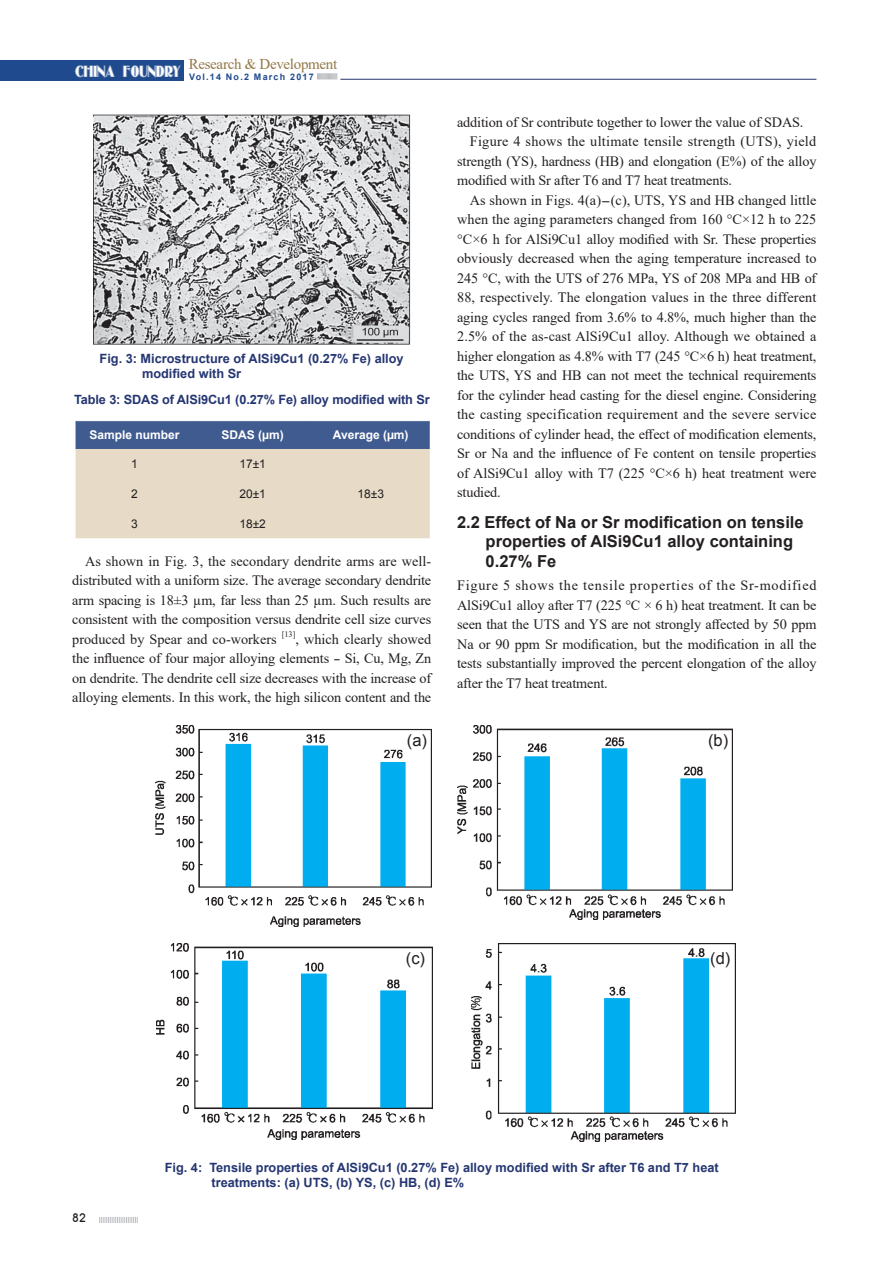
<style>
.page{position:relative;width:893px;height:1263px;background:#fff}
.page>*{position:absolute;margin:0;border:0;box-sizing:border-box;transform-origin:0 0}
._06-正文副标题{font:700 16.5px/19.5px "Arial";color:#231f20}
._13-图片说明{font:16.5px "Arial";color:#231f20}
.t1{font:15.6px "Oldgate Lane Outline";color:#fff}
.t2{font:15px "Times New Roman";letter-spacing:-.02em;color:#937846}
._07-正文{font:14.25px/19.5px "Times New Roman";letter-spacing:-.01em;color:#231f20;text-align:justify}
._13-图片说明-2{font:700 12.75px/15px "Arial";color:#253672}
._15-图中字{font:700 12px "Arial";color:#fff}
._15-图中字-2{font:12px "Arial";color:#231f20}
.t3{font:500 12px "Avant Garde IT Cby BT";color:#231f20}
.t4{font:700 9px "Arial";letter-spacing:.135em;color:#204a8e}
._07-正文-2{font:8.25px "Times New Roman";color:#231f20}
</style>
<div class="page">
<svg style="left:99px;top:1217px;width:39px;height:6px"></svg>
<div style="left:0;top:60px;width:184px;height:21px;background:#204a8e"></div>
<svg style="left:317px;top:73px;width:20px;height:6px"></svg>
<hr style="left:340px;top:79px;width:476px;height:1px;background:#253672">
<img style="left:93px;top:115px;width:318px;height:229px">
<svg style="left:76px;top:421px;width:354px;height:117px;background:#bfbcb9"></svg>
<img style="left:156px;top:725px;width:275px;height:201px">
<img style="left:457px;top:725px;width:276px;height:194px">
<img style="left:157px;top:943px;width:276px;height:196px">
<img style="left:471px;top:943px;width:265px;height:199px">
<p class="t1" style="left:75px;top:62px;width:107px">CHINA FOUNDRY</p>
<p class="t2" style="left:189px;top:53px;width:150px">Research &amp; Development</p>
<p class="t4" style="left:189px;top:70px;width:126px">Vol.14 No.2 March 2017</p>
<p class="_13-图片说明-2" style="left:142px;top:351px;width:263px;text-indent:-43px">Fig. 3: Microstructure of AlSi9Cu1 (0.27% Fe) alloy modified with Sr</p>
<p class="_13-图片说明-2" style="left:74px;top:392px;width:357px">Table 3: SDAS of AlSi9Cu1 (0.27% Fe) alloy modified with Sr</p>
<p class="_15-图中字" style="left:90px;top:427px;width:92px">Sample number</p>
<p class="_15-图中字" style="left:222px;top:427px;width:64px">SDAS (µm)</p>
<p class="_15-图中字" style="left:333px;top:427px;width:77px">Average (µm)</p>
<p class="_15-图中字-2" style="left:131px;top:456px;width:8px">1</p>
<p class="_15-图中字-2" style="left:239px;top:456px;width:28px">17±1</p>
<p class="_15-图中字-2" style="left:131px;top:486px;width:8px">2</p>
<p class="_15-图中字-2" style="left:239px;top:486px;width:28px">20±1</p>
<p class="_15-图中字-2" style="left:357px;top:486px;width:28px">18±3</p>
<p class="_15-图中字-2" style="left:131px;top:516px;width:8px">3</p>
<p class="_15-图中字-2" style="left:239px;top:516px;width:28px">18±2</p>
<p class="_07-正文" style="left:72px;top:551px;width:361px;text-indent:13px">As shown in Fig. 3, the secondary dendrite arms are well&shy;distributed with a uniform size. The average secondary dendrite arm spacing is 18±3 µm, far less than 25 µm. Such results are consistent with the composition versus dendrite cell size curves produced by Spear and co-workers</p>
<p class="_07-正文-2" style="left:282px;top:629px;width:15px">[13]</p>
<p class="_07-正文" style="left:72px;top:629px;width:361px;text-indent:223px">, which clearly showed the influence of four major alloying elements - Si, Cu, Mg, Zn on dendrite. The dendrite cell size decreases with the increase of alloying elements. In this work, the high silicon content and the</p>
<p class="_07-正文" style="left:457px;top:112px;width:348px">addition of Sr contribute together to lower the value of SDAS.</p>
<p class="_07-正文" style="left:457px;top:131px;width:361px;text-indent:13px">Figure 4 shows the ultimate tensile strength (UTS), yield strength (YS), hardness (HB) and elongation (E%) of the alloy modified with Sr after T6 and T7 heat treatments.</p>
<p class="_07-正文" style="left:457px;top:190px;width:361px;text-indent:13px">As shown in Figs. 4(a)-(c), UTS, YS and HB changed little when the aging parameters changed from 160 °C×12 h to 225 °C×6 h for AlSi9Cu1 alloy modified with Sr. These properties obviously decreased when the aging temperature increased to 245 °C, with the UTS of 276 MPa, YS of 208 MPa and HB of 88, respectively. The elongation values in the three different aging cycles ranged from 3.6% to 4.8%, much higher than the 2.5% of the as-cast AlSi9Cu1 alloy. Although we obtained a higher elongation as 4.8% with T7 (245 °C×6 h) heat treatment, the UTS, YS and HB can not meet the technical requirements for the cylinder head casting for the diesel engine. Considering the casting specification requirement and the severe service conditions of cylinder head, the effect of modification elements, Sr or Na and the influence of Fe content on tensile properties of AlSi9Cu1 alloy with T7 (225 °C×6 h) heat treatment were studied.</p>
<p class="_06-正文副标题" style="left:486px;top:512px;width:320px;text-indent:-29px">2.2 Effect of Na or Sr modification on tensile properties of AlSi9Cu1 alloy containing<br>0.27% Fe</p>
<p class="_07-正文" style="left:457px;top:575px;width:361px">Figure 5 shows the tensile properties of the Sr-modified AlSi9Cu1 alloy after T7 (225 °C × 6 h) heat treatment. It can be seen that the UTS and YS are not strongly affected by 50 ppm Na or 90 ppm Sr modification, but the modification in all the tests substantially improved the percent elongation of the alloy after the T7 heat treatment.</p>
<p class="_13-图片说明" style="left:407px;top:729px;width:22px">(a)</p>
<p class="_13-图片说明" style="left:708px;top:729px;width:22px">(b)</p>
<p class="_13-图片说明" style="left:406px;top:948px;width:21px">(c)</p>
<p class="_13-图片说明" style="left:710px;top:948px;width:22px">(d)</p>
<p class="t3" style="left:72px;top:1211px;width:15px">82</p>
<p class="_13-图片说明-2" style="left:211px;top:1160px;width:509px;text-indent:-47px">Fig. 4: Tensile properties of AlSi9Cu1 (0.27% Fe) alloy modified with Sr after T6 and T7 heat treatments: (a) UTS, (b) YS, (c) HB, (d) E%</p>
</div>
